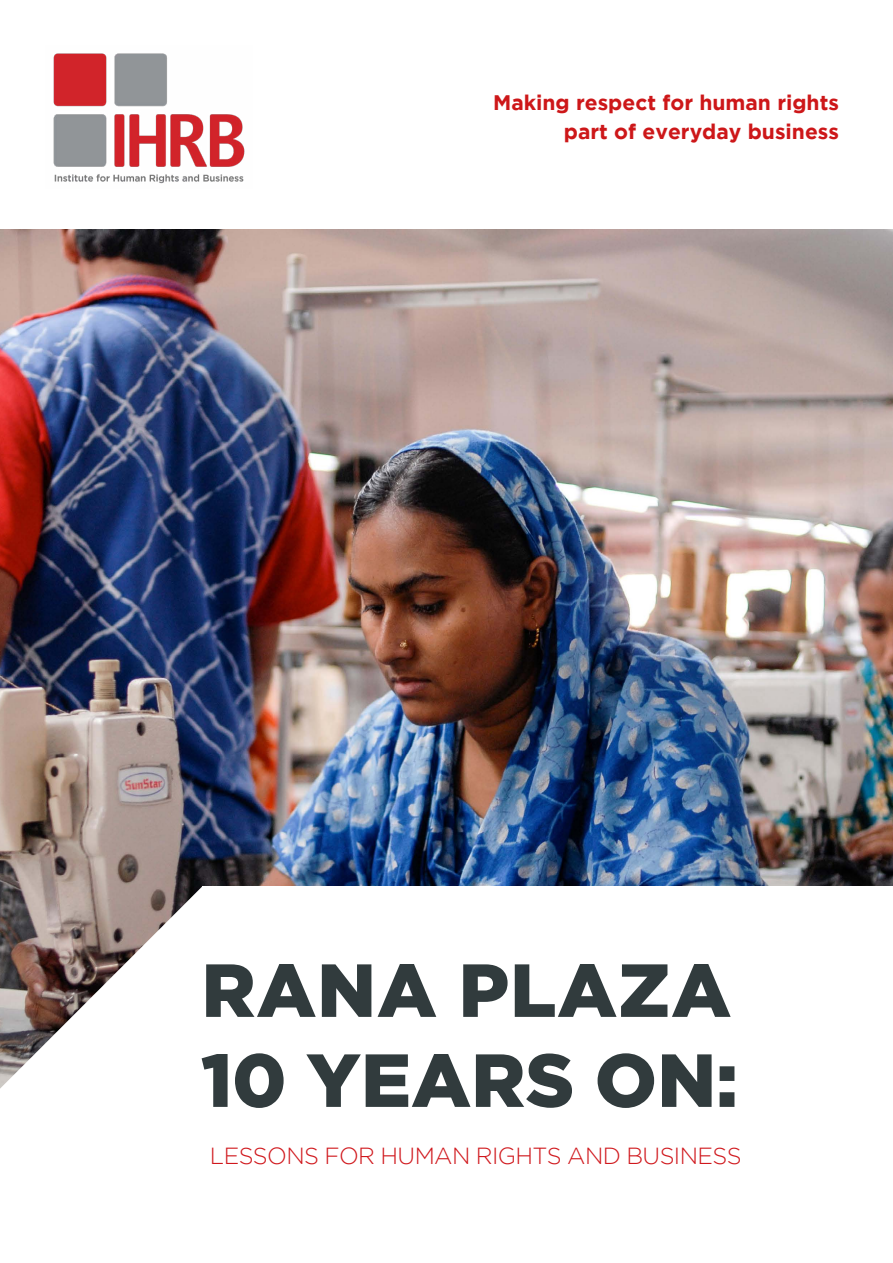
<style>
.page{position:relative;width:893px;height:1263px;background:#fff}
.page>*{position:absolute;margin:0;border:0;box-sizing:border-box;transform-origin:0 0}
.t1{font:900 75px/90px "Gotham";letter-spacing:.015em;color:#313b3d}
.t2{font:300 23.25px "Gotham";letter-spacing:-.025em;color:#d0181d}
.t3{font:700 21px/28.5px "Gotham";color:#cd1719;text-align:right}
</style>
<div class="page">
<img style="left:0;top:230px;width:893px;height:657px">
<svg style="left:0;top:887px;width:202px;height:202px"></svg>
<img style="left:53px;top:53px;width:192px;height:131px">
<p class="t3" style="left:493px;top:88px;width:347px">Making respect for human rights part of everyday business</p>
<h1 class="t1" style="left:201px;top:943px;width:539px">RANA PLAZA<br>10 YEARS ON:</h1>
<p class="t2" style="left:210px;top:1142px;width:533px">LESSONS FOR HUMAN RIGHTS AND BUSINESS</p>
</div>
